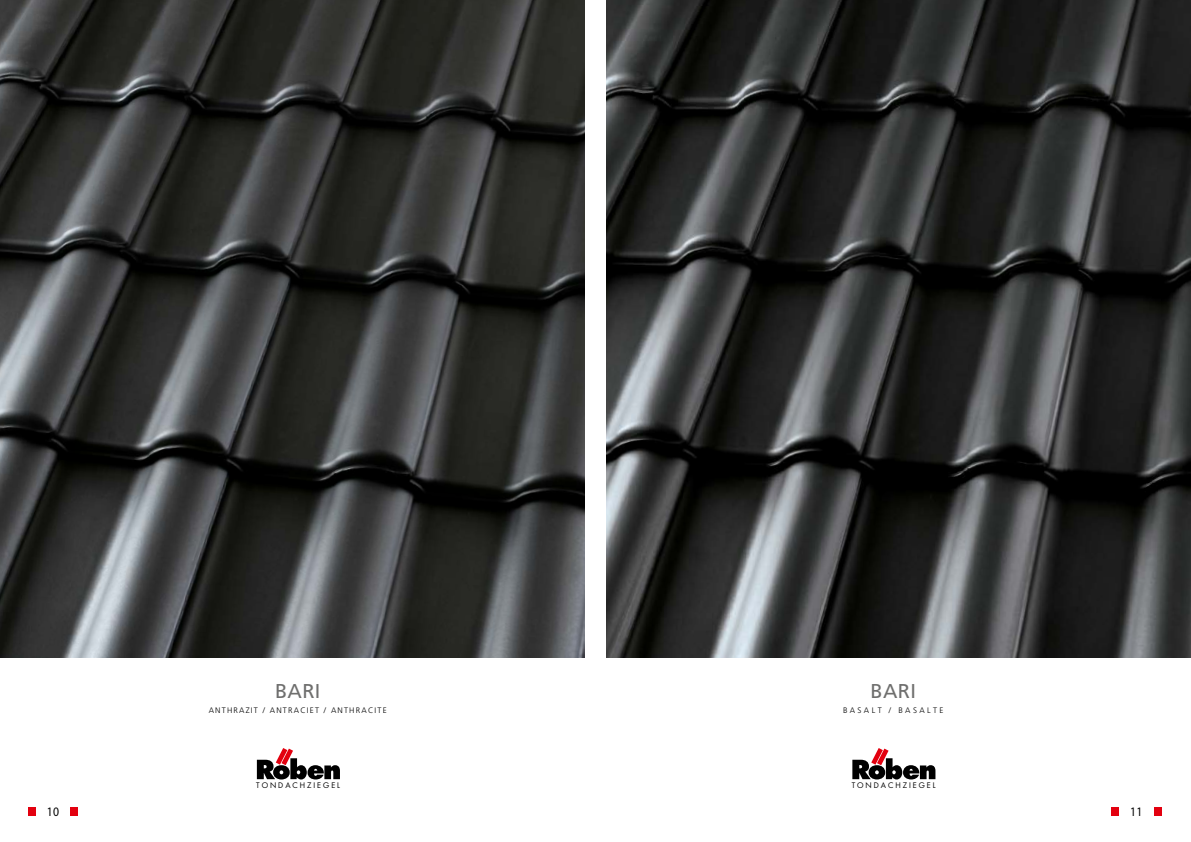
<style>
.page{position:relative;width:1191px;height:842px;background:#fff}
.page>*{position:absolute;margin:0;border:0;box-sizing:border-box;transform-origin:0 0}
.t1{font:20px "Frutiger";letter-spacing:.015em;color:#6f6f6e}
.t2{font:13px "Myriad";color:#000;scale:.9 1}
.t3{font:300 8px "Frutiger";letter-spacing:.15em;color:#000}
.t4{font:7.5px "Futura";letter-spacing:.26em;color:#000}
</style>
<div class="page">
<svg style="left:852px;top:768px;width:84px;height:12px"></svg>
<svg style="left:852px;top:748px;width:83px;height:31px"></svg>
<div style="left:1111px;top:807px;width:7px;height:8px;background:#e3000f"></div>
<div style="left:1154px;top:807px;width:7px;height:8px;background:#e3000f"></div>
<img style="left:607px;top:0;width:584px;height:658px">
<div style="left:28px;top:807px;width:7px;height:8px;background:#e3000f"></div>
<div style="left:71px;top:807px;width:7px;height:8px;background:#e3000f"></div>
<svg style="left:256px;top:760px;width:84px;height:20px"></svg>
<svg style="left:257px;top:748px;width:83px;height:31px"></svg>
<img style="left:0;top:0;width:584px;height:658px">
<h1 class="t1" style="left:275px;top:679px;width:47px">BARI</h1>
<p class="t3" style="left:209px;top:706px;width:179px">ANTHRAZIT / ANTRACIET / ANTHRACITE</p>
<p class="t4" style="left:256px;top:780px;width:85px">TONDACHZIEGEL</p>
<h1 class="t1" style="left:870px;top:679px;width:47px">BARI</h1>
<p class="t3" style="left:843px;top:706px;width:8px">BASALT</p>
<p class="t3" style="left:889px;top:706px;width:17px">/ BASALTE</p>
<p class="t4" style="left:851px;top:780px;width:85px">TONDACHZIEGEL</p>
<h2 class="t2" style="left:47px;top:805px;width:15px">10</h2>
<h2 class="t2" style="left:1130px;top:805px;width:15px">11</h2>
</div>
